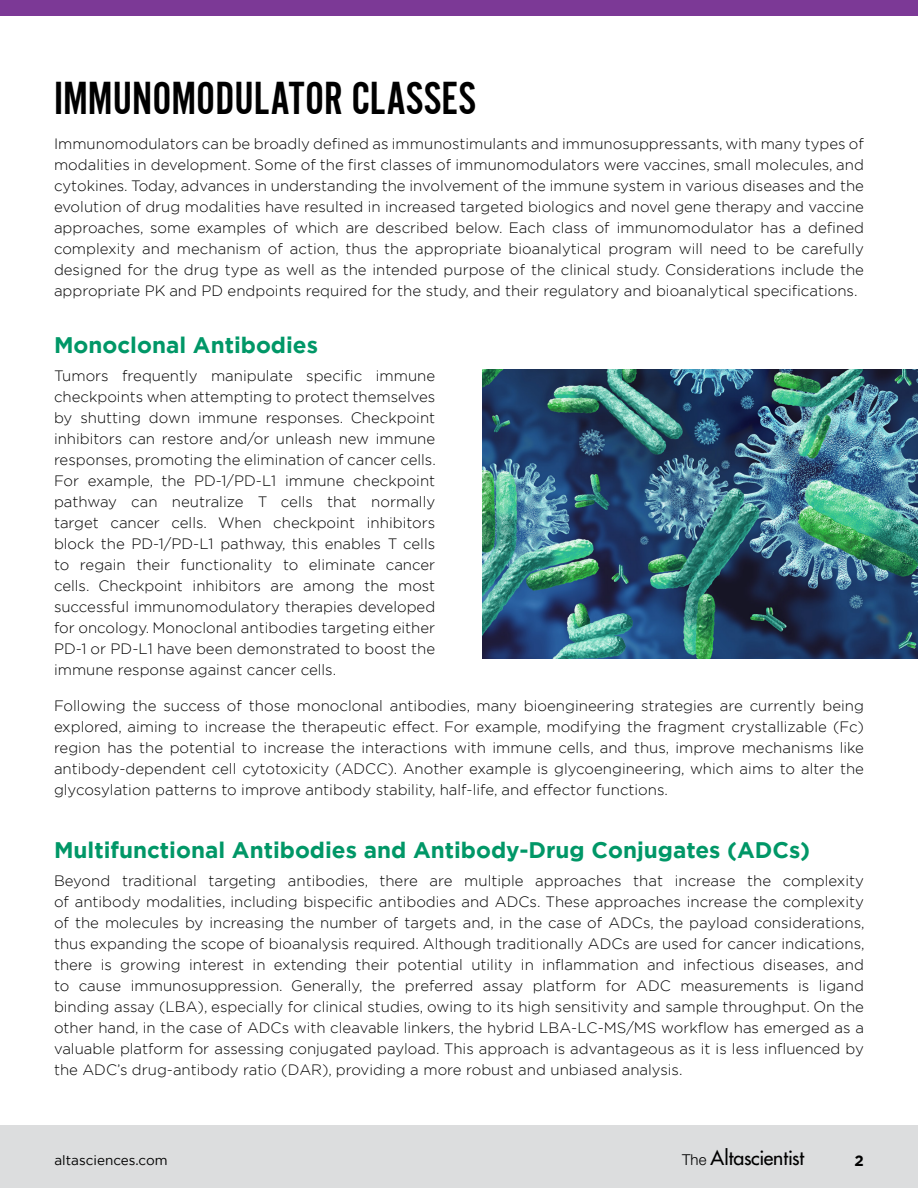
<style>
.page{position:relative;width:918px;height:1188px;background:#fff}
.page>*{position:absolute;margin:0;border:0;box-sizing:border-box;transform-origin:0 0}
.t1{font:48px "Alternate Got No 2 D";color:#000}
.t2{font:700 22.5px "Gotham";color:#009767}
.t3{font:500 19.5px "Futura Std";letter-spacing:-.01em;color:#000}
.t4{font:300 15px/21px "Gotham";color:#000;text-align:justify}
.t5{font:700 15px "Gotham";color:#000}
.t6{font:13.5px "Gotham";color:#000}
.s1{font-family:"Helvetica Neue LT Std";font-weight:300;font-size:15px}
</style>
<div class="page">
<div style="left:0;top:1125px;width:918px;height:63px;background:#dcddde"></div>
<div style="left:0;top:0;width:918px;height:15px;background:#7c3996"></div>
<img style="left:483px;top:369px;width:435px;height:290px">
<h1 class="t1" style="left:54px;top:73px;width:424px">IMMUNOMODULATOR CLASSES</h1>
<p class="t4" style="left:54px;top:132px;width:812px">Immunomodulators can be broadly defined as immunostimulants and immunosuppressants, with many types of modalities in development. Some of the first classes of immunomodulators were vaccines, small molecules, and cytokines. Today, advances in understanding the involvement of the immune system in various diseases and the evolution of drug modalities have resulted in increased targeted biologics and novel gene therapy and vaccine approaches, some examples of which are described below. Each class of immunomodulator has a defined complexity and mechanism of action, thus the appropriate bioanalytical program will need to be carefully designed for the drug type as well as the intended purpose of the clinical study. Considerations include the appropriate PK and PD endpoints required for the study, and their regulatory and bioanalytical specifications.</p>
<h2 class="t2" style="left:54px;top:330px;width:266px">Monoclonal Antibodies</h2>
<p class="t4" style="left:54px;top:364px;width:383px">Tumors frequently manipulate specific immune checkpoints when attempting to protect themselves by shutting down immune responses. Checkpoint inhibitors can restore and/or unleash new immune responses, promoting the elimination of cancer cells.<br>For example, the PD-1/PD-L1 immune checkpoint pathway can neutralize T cells that normally target cancer cells. When checkpoint inhibitors block the PD-1/PD-L1 pathway, this enables T cells to regain their functionality to eliminate cancer cells. Checkpoint inhibitors are among the most successful immunomodulatory therapies developed for oncology. Monoclonal antibodies targeting either PD-1 or PD-L1 have been demonstrated to boost the immune response against cancer cells.</p>
<p class="t4" style="left:54px;top:694px;width:812px">Following the success of those monoclonal antibodies, many bioengineering strategies are currently being explored, aiming to increase the therapeutic effect. For example, modifying the fragment crystallizable (Fc) region has the potential to increase the interactions with immune cells, and thus, improve mechanisms like antibody-dependent cell cytotoxicity (ADCC). Another example is glycoengineering, which aims to alter the glycosylation patterns to improve antibody stability, half-life, and effector functions.</p>
<h2 class="t2" style="left:54px;top:835px;width:758px">Multifunctional Antibodies and Antibody-Drug Conjugates (ADCs)</h2>
<p class="t4" style="left:54px;top:870px;width:812px">Beyond traditional targeting antibodies, there are multiple approaches that increase the complexity of antibody modalities, including bispecific antibodies and ADCs. These approaches increase the complexity of the molecules by increasing the number of targets and, in the case of ADCs, the payload considerations, thus expanding the scope of bioanalysis required. Although traditionally ADCs are used for cancer indications, there is growing interest in extending their potential utility in inflammation and infectious diseases, and to cause immunosuppression. Generally, the preferred assay platform for ADC measurements is ligand binding assay (LBA), especially for clinical studies, owing to its high sensitivity and sample throughput. On the other hand, in the case of ADCs with cleavable linkers, the hybrid LBA-LC-MS/MS workflow has emerged as a valuable platform for assessing conjugated payload. This approach is advantageous as it is less influenced by the ADC’s drug-antibody ratio (DAR), providing a more robust and unbiased analysis.</p>
<p class="t6" style="left:54px;top:1152px;width:115px">altasciences.com</p>
<h3 class="t3" style="left:682px;top:1146px;width:123px"><span class="s1">The</span> Altascientist</h3>
<p class="t5" style="left:854px;top:1150px;width:11px">2</p>
</div>
